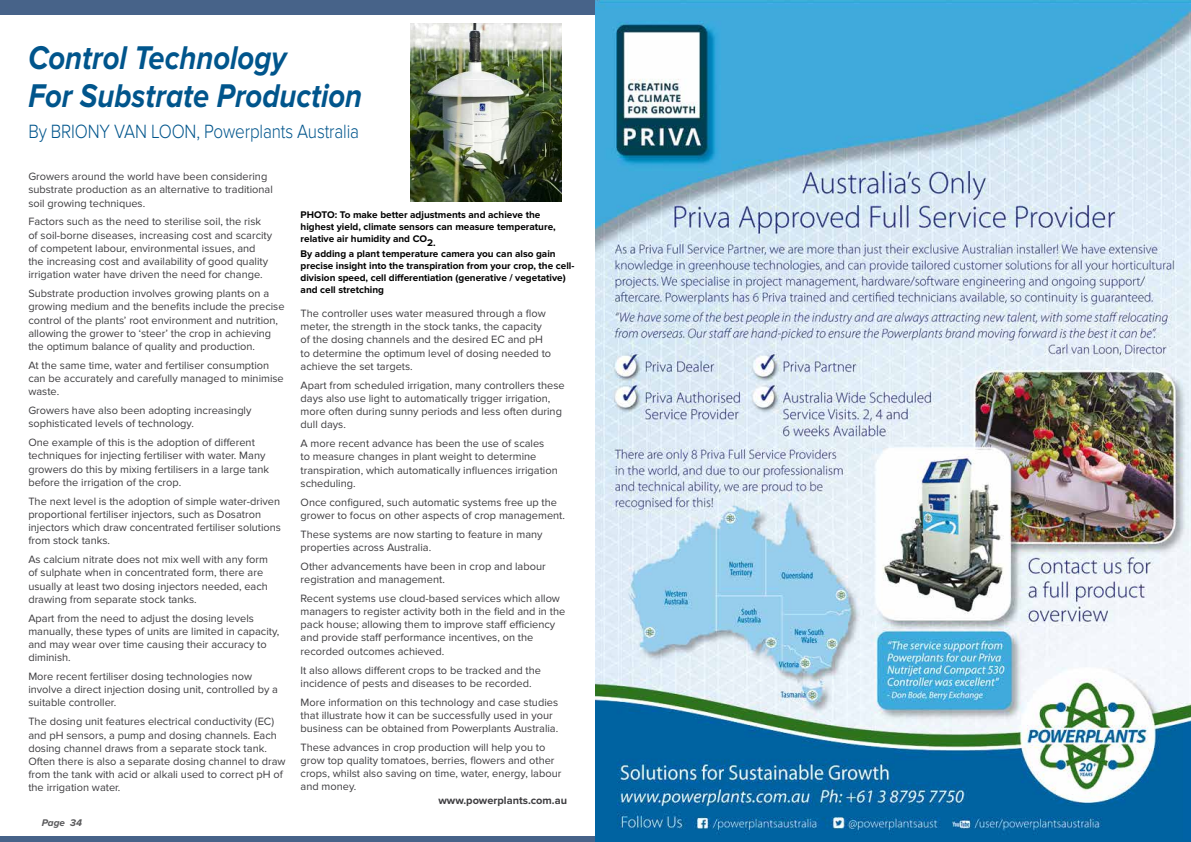
<style>
.page{position:relative;width:1191px;height:842px;background:#fff}
.page>*{position:absolute;margin:0;border:0;box-sizing:border-box;transform-origin:0 0}
.t1{font:italic 700 34.1px/37.3px "Proxima Nova";color:#00558c;scale:.86 1}
.t2{font:300 19.9px "Proxima Nova";letter-spacing:-.01em;color:#00558c;scale:.86 1}
.t3{font:11px/13.2px "Proxima Nova";color:#3e3d40}
.t4{font:700 11px "Proxima Nova";color:#3e3d40}
.t5{font:700 10px/12px "Proxima Nova";color:#000}
.t6{font:italic 700 10px "Proxima Nova";color:#58585a}
</style>
<div class="page">
<div style="left:0;top:836px;width:1191px;height:6px;background:#476389"></div>
<div style="left:0;top:0;width:1191px;height:14px;background:#476389"></div>
<img style="left:595px;top:0;width:596px;height:842px">
<img style="left:410px;top:24px;width:151px;height:178px">
<h1 class="t1" style="left:28px;top:40px;width:390px">Control Technology<br>For Substrate Production</h1>
<h2 class="t2" style="left:28px;top:120px;width:386px">By BRIONY VAN LOON, Powerplants Australia</h2>
<p class="t3" style="left:28px;top:170px;width:246px">Growers around the world have been considering substrate production as an alternative to traditional soil growing techniques.</p>
<p class="t3" style="left:28px;top:215px;width:245px">Factors such as the need to sterilise soil, the risk of soil-borne diseases, increasing cost and scarcity of competent labour, environmental issues, and the increasing cost and availability of good quality irrigation water have driven the need for change.</p>
<p class="t3" style="left:28px;top:287px;width:258px">Substrate production involves growing plants on a growing medium and the benefits include the precise control of the plants’ root environment and nutrition, allowing the grower to ‘steer’ the crop in achieving the optimum balance of quality and production.</p>
<p class="t3" style="left:28px;top:359px;width:257px">At the same time, water and fertiliser consumption can be accurately and carefully managed to minimise waste.</p>
<p class="t3" style="left:28px;top:404px;width:225px">Growers have also been adopting increasingly sophisticated levels of technology.</p>
<p class="t3" style="left:28px;top:436px;width:242px">One example of this is the adoption of different techniques for injecting fertiliser with water. Many growers do this by mixing fertilisers in a large tank before the irrigation of the crop.</p>
<p class="t3" style="left:28px;top:494px;width:254px">The next level is the adoption of simple water-driven proportional fertiliser injectors, such as Dosatron injectors which draw concentrated fertiliser solutions from stock tanks.</p>
<p class="t3" style="left:28px;top:553px;width:241px">As calcium nitrate does not mix well with any form of sulphate when in concentrated form, there are usually at least two dosing injectors needed, each drawing from separate stock tanks.</p>
<p class="t3" style="left:28px;top:611px;width:252px">Apart from the need to adjust the dosing levels manually, these types of units are limited in capacity, and may wear over time causing their accuracy to diminish.</p>
<p class="t3" style="left:28px;top:670px;width:251px">More recent fertiliser dosing technologies now involve a direct injection dosing unit, controlled by a suitable controller.</p>
<p class="t3" style="left:28px;top:715px;width:259px">The dosing unit features electrical conductivity (EC) and pH sensors, a pump and dosing channels. Each dosing channel draws from a separate stock tank.<br>Often there is also a separate dosing channel to draw from the tank with acid or alkali used to correct pH of the irrigation water.</p>
<p class="t6" style="left:42px;top:817px;width:42px">Page 34</p>
<p class="t5" style="left:300px;top:209px;width:257px">PHOTO: To make better adjustments and achieve the highest yield, climate sensors can measure temperature, relative air humidity and CO2.</p>
<p class="t5" style="left:300px;top:247px;width:275px">By adding a plant temperature camera you can also gain precise insight into the transpiration from your crop, the cell&shy;division speed, cell differentiation (generative / vegetative) and cell stretching</p>
<p class="t3" style="left:300px;top:307px;width:252px">The controller uses water measured through a flow meter, the strength in the stock tanks, the capacity of the dosing channels and the desired EC and pH to determine the optimum level of dosing needed to achieve the set targets.</p>
<p class="t3" style="left:300px;top:379px;width:266px">Apart from scheduled irrigation, many controllers these days also use light to automatically trigger irrigation, more often during sunny periods and less often during dull days.</p>
<p class="t3" style="left:300px;top:437px;width:259px">A more recent advance has been the use of scales<br>to measure changes in plant weight to determine transpiration, which automatically influences irrigation scheduling.</p>
<p class="t3" style="left:300px;top:495px;width:266px">Once configured, such automatic systems free up the grower to focus on other aspects of crop management.</p>
<p class="t3" style="left:300px;top:528px;width:243px">These systems are now starting to feature in many properties across Australia.</p>
<p class="t3" style="left:300px;top:560px;width:247px">Other advancements have been in crop and labour registration and management.</p>
<p class="t3" style="left:300px;top:592px;width:266px">Recent systems use cloud-based services which allow managers to register activity both in the field and in the pack house; allowing them to improve staff efficiency and provide staff performance incentives, on the recorded outcomes achieved.</p>
<p class="t3" style="left:300px;top:663px;width:242px">It also allows different crops to be tracked and the incidence of pests and diseases to be recorded.</p>
<p class="t3" style="left:300px;top:695px;width:259px">More information on this technology and case studies that illustrate how it can be successfully used in your business can be obtained from Powerplants Australia.</p>
<p class="t3" style="left:300px;top:741px;width:262px">These advances in crop production will help you to grow top quality tomatoes, berries, flowers and other crops, whilst also saving on time, water, energy, labour and money.</p>
<p class="t4" style="left:438px;top:794px;width:130px">www.powerplants.com.au</p>
</div>
